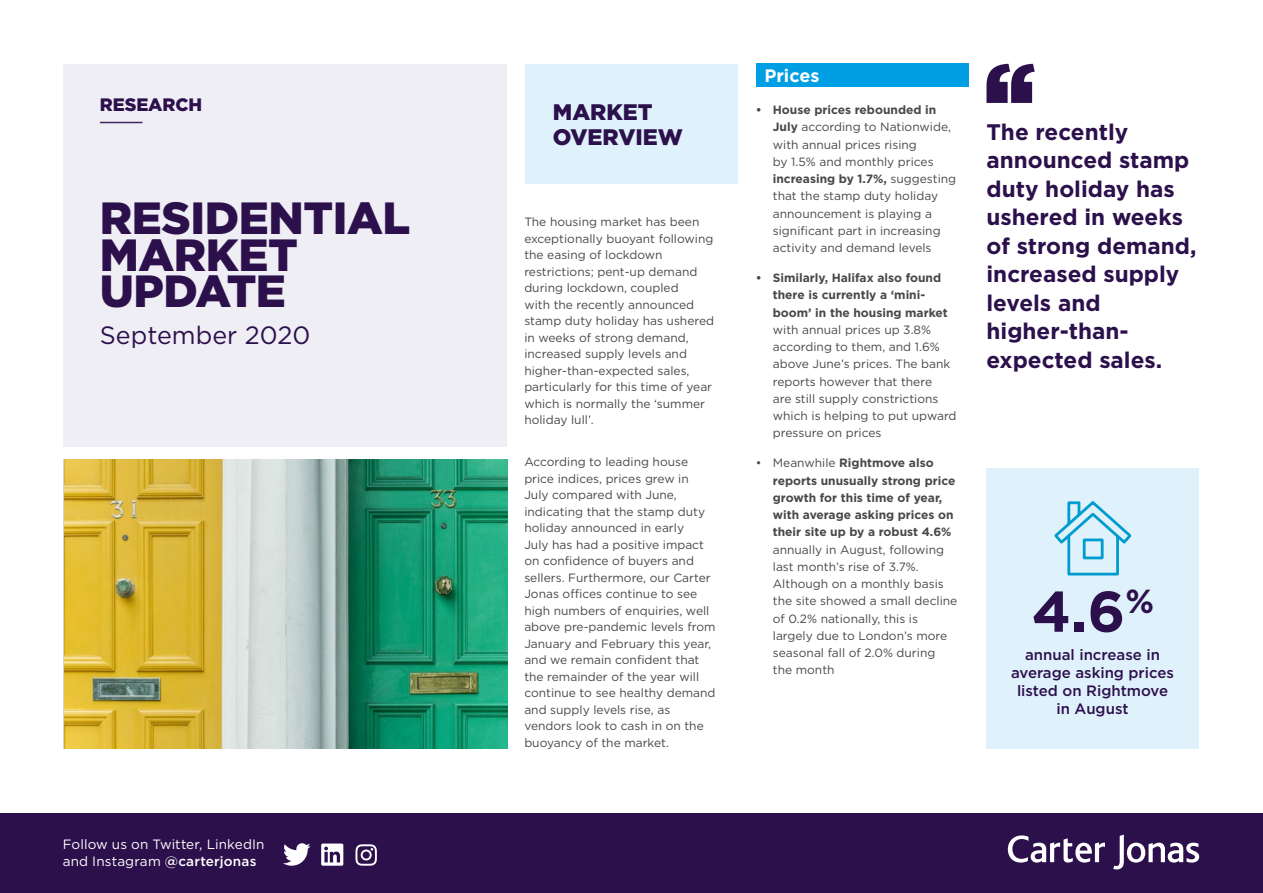
<style>
.page{position:relative;width:1263px;height:893px;background:#fff}
.page>*{position:absolute;margin:0;border:0;box-sizing:border-box;transform-origin:0 0}
.t1{font:700 57.15px "Gotham";color:#2c104c}
.t2{font:900 45px/36.8px "Gotham";letter-spacing:-.01em;color:#2c104c}
.t3{font:25.05px "Gotham";color:#2c104c}
.t4{font:700 22.5px/28.5px "Gotham";color:#2c104c}
.t5{font:900 22.5px/25.5px "Gotham";color:#2c104c}
.t6{font:900 18px "Gotham";letter-spacing:-.005em;color:#2c104c}
.t7{font:700 18px "Gotham";color:#fff}
.t8{font:500 15px/18px "Gotham";color:#2c104c;text-align:center}
.t9{font:13.5px/16.5px "Gotham";letter-spacing:.01em;color:#fff}
.t10{font:12px/16.5px "Gotham";color:#464945}
.t11{font:700 12px/17.2px "Gotham";color:#464945}
.s1{font-weight:500}
.s2{font-weight:700}
.s3{font-weight:400}
</style>
<div class="page">
<div style="left:0;top:813px;width:1263px;height:80px;background:#2c104c"></div>
<svg style="left:1113px;top:835px;width:86px;height:34px"></svg>
<svg style="left:1008px;top:835px;width:97px;height:28px"></svg>
<svg style="left:283px;top:843px;width:27px;height:23px"></svg>
<div style="left:321px;top:843px;width:22px;height:23px;background:#fff;border-radius:2px"></div>
<svg style="left:324px;top:847px;width:16px;height:15px"></svg>
<svg style="left:355px;top:844px;width:22px;height:22px"></svg>
<div style="left:64px;top:64px;width:443px;height:382px;background:#f0eef5"></div>
<hr style="left:100px;top:122px;width:42px;height:1px;background:#2c104c">
<div style="left:756px;top:64px;width:212px;height:23px;background:#009fe3"></div>
<div style="left:525px;top:64px;width:213px;height:120px;background:#dff1fa"></div>
<svg style="left:986px;top:64px;width:49px;height:39px"></svg>
<img style="left:64px;top:459px;width:443px;height:289px">
<div style="left:986px;top:468px;width:212px;height:280px;background:#dff1fa"></div>
<svg style="left:1054px;top:501px;width:77px;height:75px"></svg>
<h3 class="t6" style="left:100px;top:92px;width:104px">RESEARCH</h3>
<h2 class="t2" style="left:100px;top:199px;width:312px">RESIDENTIAL<br>MARKET<br>UPDATE</h2>
<h3 class="t3" style="left:100px;top:319px;width:212px">September 2020</h3>
<p class="t9" style="left:63px;top:836px;width:203px">Follow us on Twitter, LinkedIn and Instagram <span class="s1">@carterjonas</span></p>
<h3 class="t5" style="left:553px;top:99px;width:132px">MARKET<br>OVERVIEW</h3>
<p class="t10" style="left:524px;top:214px;width:191px">The housing market has been exceptionally buoyant following the easing of lockdown restrictions; pent-up demand during lockdown, coupled<br>with the recently announced stamp duty holiday has ushered in weeks of strong demand, increased supply levels and higher-than-expected sales, particularly for this time of year which is normally the ‘summer holiday lull’.</p>
<p class="t10" style="left:524px;top:453px;width:193px">According to leading house price indices, prices grew in<br>July compared with June, indicating that the stamp duty holiday announced in early<br>July has had a positive impact on confidence of buyers and sellers. Furthermore, our Carter<br>Jonas offices continue to see high numbers of enquiries, well above pre-pandemic levels from<br>January and February this year, and we remain confident that the remainder of the year will continue to see healthy demand and supply levels rise, as vendors look to cash in on the buoyancy of the market.</p>
<h3 class="t7" style="left:764px;top:63px;width:57px">Prices</h3>
<p class="t10" style="left:773px;top:101px;width:185px;line-height:17.2px;text-indent:-17px"><span class="s2">• House prices rebounded in<br>July</span> according to Nationwide, with annual prices rising<br>by 1.5% and monthly prices <span class="s2">increasing by 1.7%,</span> suggesting that the stamp duty holiday announcement is playing a significant part in increasing activity and demand levels</p>
<p class="t11" style="left:773px;top:269px;width:176px;text-indent:-17px">• Similarly, Halifax also found there is currently a ‘mini&shy;boom’ in the housing market</p>
<p class="t10" style="left:773px;top:321px;width:185px;line-height:17.2px">with annual prices up 3.8% according to them, and 1.6% above June’s prices. The bank reports however that there<br>are still supply constrictions which is helping to put upward pressure on prices</p>
<p class="t11" style="left:773px;top:454px;width:184px;text-indent:-17px"><span class="s3">• Meanwhile</span> Rightmove also reports unusually strong price growth for this time of year, with average asking prices on their site up by a robust 4.6%</p>
<p class="t10" style="left:773px;top:540px;width:186px;line-height:17.2px">annually in August, following last month’s rise of 3.7%.<br>Although on a monthly basis the site showed a small decline of 0.2% nationally, this is largely due to London’s more seasonal fall of 2.0% during the month</p>
<h3 class="t4" style="left:986px;top:117px;width:211px">The recently announced stamp duty holiday has ushered in weeks of strong demand, increased supply levels and higher-than&shy;expected sales.</h3>
<h1 class="t1" style="left:1032px;top:574px;width:124px">4.6<sup>%</sup></h1>
<p class="t8" style="left:1011px;top:645px;width:164px">annual increase in average asking prices listed on Rightmove in August</p>
</div>
